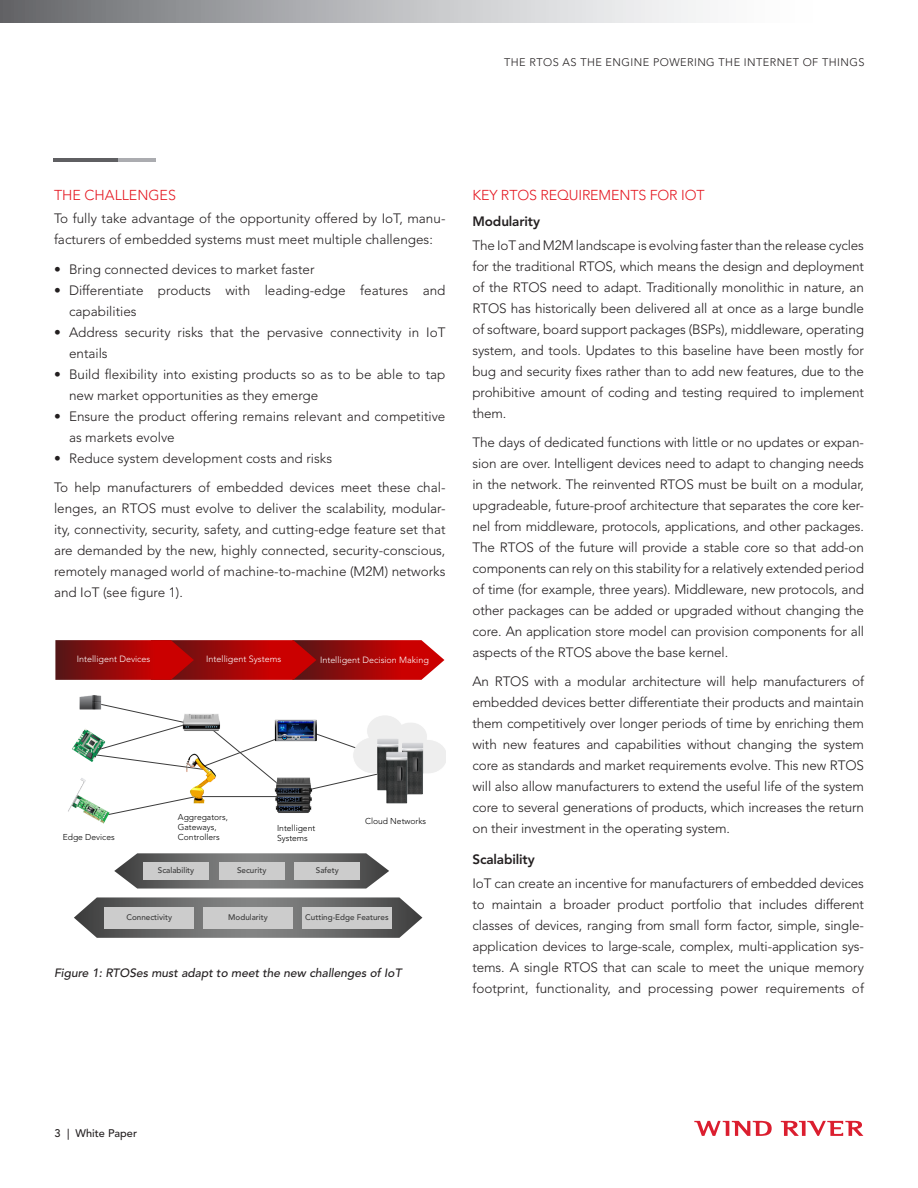
<style>
.page{position:relative;width:918px;height:1188px;background:#fff}
.page>*{position:absolute;margin:0;border:0;box-sizing:border-box;transform-origin:0 0}
.Header_1{font:300 14.25px "Avenir LT Std";letter-spacing:-.01em;color:#e51a23}
.Body{font:300 13.5px/21px "Avenir LT Std";letter-spacing:-.01em;color:#231f20}
.Header_2{font:800 13.5px "Avenir LT Std";letter-spacing:-.01em;color:#231f20}
.t1{font:italic 500 12px "Avenir LT Std";color:#231f20}
.t2{font:300 10.95px "Avenir LT Std";letter-spacing:.04em;color:#231f20}
.t3{font:500 10.95px "Avenir LT Std";color:#231f20}
.t4{font:300 9px "Avenir LT Std";color:#fff}
.t5{font:300 8.55px/9.9px "Avenir LT Std";color:#000}
.t6{font:500 8.1px "Avenir LT Std";color:#3b3b3b}
</style>
<div class="page">
<hr style="left:91px;top:158px;width:65px;height:4px;background:#abacb0">
<hr style="left:54px;top:158px;width:64px;height:4px;background:#5f5f62">
<svg style="left:0;top:0;width:703px;height:22px;background:#b3b4b6"></svg>
<svg style="left:694px;top:1121px;width:78px;height:15px"></svg>
<svg style="left:781px;top:1121px;width:82px;height:15px"></svg>
<img style="left:55px;top:640px;width:391px;height:298px">
<p class="t2" style="left:504px;top:56px;width:362px">THE RTOS AS THE ENGINE POWERING THE INTERNET OF THINGS</p>
<p class="Header_1" style="left:54px;top:186px;width:123px">THE CHALLENGES</p>
<p class="Body" style="left:54px;top:208px;width:393px">To fully take advantage of the opportunity offered by IoT, manu&shy;facturers of embedded systems must meet multiple challenges:</p>
<p class="Body" style="left:54px;top:258px;width:262px">• Bring connected devices to market faster</p>
<p class="Body" style="left:69px;top:279px;width:378px;text-indent:-15px">• Differentiate products with leading-edge features and capabilities</p>
<p class="Body" style="left:69px;top:321px;width:378px;text-indent:-15px">• Address security risks that the pervasive connectivity in IoT entails</p>
<p class="Body" style="left:69px;top:363px;width:378px;text-indent:-15px">• Build flexibility into existing products so as to be able to tap new market opportunities as they emerge</p>
<p class="Body" style="left:69px;top:405px;width:378px;text-indent:-15px">• Ensure the product offering remains relevant and competitive as markets evolve</p>
<p class="Body" style="left:54px;top:447px;width:280px">• Reduce system development costs and risks</p>
<p class="Body" style="left:54px;top:477px;width:393px;text-align:justify">To help manufacturers of embedded devices meet these chal&shy;lenges, an RTOS must evolve to deliver the scalability, modular&shy;ity, connectivity, security, safety, and cutting-edge feature set that are demanded by the new, highly connected, security-conscious, remotely managed world of machine-to-machine (M2M) networks and IoT (see figure 1).</p>
<p class="t4" style="left:77px;top:654px;width:75px">Intelligent Devices</p>
<p class="t4" style="left:206px;top:654px;width:76px">Intelligent Systems</p>
<p class="t4" style="left:320px;top:654px;width:110px">Intelligent Decision Making</p>
<p class="t5" style="left:63px;top:832px;width:53px">Edge Devices</p>
<p class="t5" style="left:178px;top:812px;width:52px">Aggregators,<br>Gateways,<br>Controllers</p>
<p class="t5" style="left:277px;top:823px;width:40px">Intelligent<br>Systems</p>
<p class="t5" style="left:365px;top:817px;width:63px">Cloud Networks</p>
<p class="t6" style="left:158px;top:866px;width:38px">Scalability</p>
<p class="t6" style="left:237px;top:866px;width:31px">Security</p>
<p class="t6" style="left:316px;top:866px;width:24px">Safety</p>
<p class="t6" style="left:126px;top:912px;width:47px">Connectivity</p>
<p class="t6" style="left:228px;top:912px;width:41px">Modularity</p>
<p class="t6" style="left:305px;top:912px;width:85px">Cutting-Edge Features</p>
<p class="t1" style="left:54px;top:966px;width:349px">Figure 1: RTOSes must adapt to meet the new challenges of IoT</p>
<p class="Header_1" style="left:472px;top:186px;width:234px">KEY RTOS REQUIREMENTS FOR IOT</p>
<p class="Header_2" style="left:472px;top:213px;width:69px">Modularity</p>
<p class="Body" style="left:472px;top:234px;width:393px;text-align:justify">The IoT and M2M landscape is evolving faster than the release cycles for the traditional RTOS, which means the design and deployment of the RTOS need to adapt. Traditionally monolithic in nature, an RTOS has historically been delivered all at once as a large bundle of software, board support packages (BSPs), middleware, operating system, and tools. Updates to this baseline have been mostly for bug and security fixes rather than to add new features, due to the prohibitive amount of coding and testing required to implement them.</p>
<p class="Body" style="left:472px;top:432px;width:393px">The days of dedicated functions with little or no updates or expan&shy;sion are over. Intelligent devices need to adapt to changing needs in the network. The reinvented RTOS must be built on a modular, upgradeable, future-proof architecture that separates the core ker&shy;nel from middleware, protocols, applications, and other packages.<br>The RTOS of the future will provide a stable core so that add-on components can rely on this stability for a relatively extended period of time (for example, three years). Middleware, new protocols, and other packages can be added or upgraded without changing the core. An application store model can provision components for all aspects of the RTOS above the base kernel.</p>
<p class="Body" style="left:472px;top:671px;width:393px;text-align:justify">An RTOS with a modular architecture will help manufacturers of embedded devices better differentiate their products and maintain them competitively over longer periods of time by enriching them with new features and capabilities without changing the system core as standards and market requirements evolve. This new RTOS will also allow manufacturers to extend the useful life of the system core to several generations of products, which increases the return on their investment in the operating system.</p>
<p class="Header_2" style="left:472px;top:852px;width:64px">Scalability</p>
<p class="Body" style="left:472px;top:873px;width:393px;text-align:justify">IoT can create an incentive for manufacturers of embedded devices to maintain a broader product portfolio that includes different classes of devices, ranging from small form factor, simple, single&shy;application devices to large-scale, complex, multi-application sys&shy;tems. A single RTOS that can scale to meet the unique memory footprint, functionality, and processing power requirements of</p>
<p class="t3" style="left:55px;top:1127px;width:84px">3 | White Paper</p>
</div>
